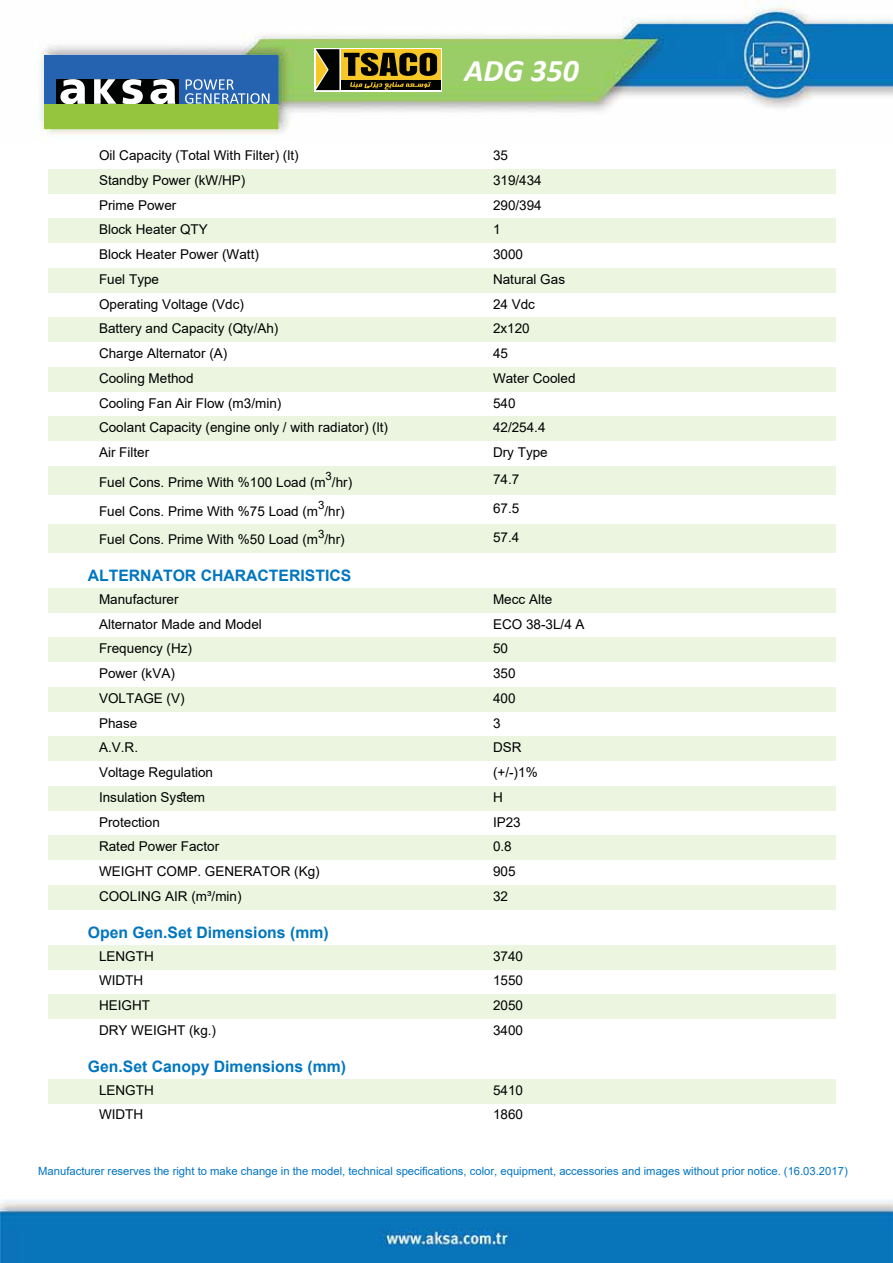
<style>
.page{position:relative;width:893px;height:1263px;background:#fff}
.page>*{position:absolute;margin:0;border:0;box-sizing:border-box;transform-origin:0 0}
.t1{font:italic 700 31.5px "Calibri";color:#fff}
.t2{font:700 15.75px "Arial";color:#0076bf}
.t3{font:13.5px "Arial";color:#000}
.t4{font:11.55px "Arial";color:#000}
.t5{font:11.25px "Arial";color:#0075c4}
</style>
<div class="page">
<img style="left:36px;top:0;width:856px;height:138px">
<img style="left:0;top:1200px;width:892px;height:63px">
<div style="left:48px;top:169px;width:394px;height:25px;background:#ebf5e0"></div>
<div style="left:442px;top:169px;width:394px;height:25px;background:#ebf5e0"></div>
<div style="left:48px;top:219px;width:394px;height:24px;background:#ebf5e0"></div>
<div style="left:442px;top:219px;width:394px;height:24px;background:#ebf5e0"></div>
<div style="left:48px;top:268px;width:394px;height:25px;background:#ebf5e0"></div>
<div style="left:442px;top:268px;width:394px;height:25px;background:#ebf5e0"></div>
<div style="left:48px;top:318px;width:394px;height:24px;background:#ebf5e0"></div>
<div style="left:442px;top:318px;width:394px;height:24px;background:#ebf5e0"></div>
<div style="left:48px;top:367px;width:394px;height:25px;background:#ebf5e0"></div>
<div style="left:442px;top:367px;width:394px;height:25px;background:#ebf5e0"></div>
<div style="left:48px;top:417px;width:394px;height:24px;background:#ebf5e0"></div>
<div style="left:442px;top:417px;width:394px;height:24px;background:#ebf5e0"></div>
<div style="left:48px;top:466px;width:394px;height:29px;background:#ebf5e0"></div>
<div style="left:442px;top:466px;width:394px;height:29px;background:#ebf5e0"></div>
<div style="left:48px;top:524px;width:394px;height:29px;background:#ebf5e0"></div>
<div style="left:442px;top:524px;width:394px;height:29px;background:#ebf5e0"></div>
<div style="left:48px;top:588px;width:394px;height:25px;background:#ebf5e0"></div>
<div style="left:442px;top:588px;width:394px;height:25px;background:#ebf5e0"></div>
<div style="left:48px;top:637px;width:394px;height:25px;background:#ebf5e0"></div>
<div style="left:442px;top:637px;width:394px;height:25px;background:#ebf5e0"></div>
<div style="left:48px;top:687px;width:394px;height:25px;background:#ebf5e0"></div>
<div style="left:442px;top:687px;width:394px;height:25px;background:#ebf5e0"></div>
<div style="left:48px;top:736px;width:394px;height:25px;background:#ebf5e0"></div>
<div style="left:442px;top:736px;width:394px;height:25px;background:#ebf5e0"></div>
<div style="left:48px;top:786px;width:394px;height:25px;background:#ebf5e0"></div>
<div style="left:442px;top:786px;width:394px;height:25px;background:#ebf5e0"></div>
<div style="left:48px;top:835px;width:394px;height:25px;background:#ebf5e0"></div>
<div style="left:442px;top:835px;width:394px;height:25px;background:#ebf5e0"></div>
<div style="left:48px;top:885px;width:394px;height:25px;background:#ebf5e0"></div>
<div style="left:442px;top:885px;width:394px;height:25px;background:#ebf5e0"></div>
<div style="left:48px;top:945px;width:394px;height:25px;background:#ebf5e0"></div>
<div style="left:442px;top:945px;width:394px;height:25px;background:#ebf5e0"></div>
<div style="left:48px;top:994px;width:394px;height:25px;background:#ebf5e0"></div>
<div style="left:442px;top:994px;width:394px;height:25px;background:#ebf5e0"></div>
<div style="left:48px;top:1079px;width:394px;height:25px;background:#ebf5e0"></div>
<div style="left:442px;top:1079px;width:394px;height:25px;background:#ebf5e0"></div>
<svg style="left:314px;top:48px;width:128px;height:44px"></svg>
<div style="left:340px;top:49px;width:100px;height:30px;background:linear-gradient(to bottom,#f6c726,#f6c726)"></div>
<div style="left:340px;top:81px;width:100px;height:9px;background:#010202"></div>
<svg style="left:316px;top:49px;width:121px;height:41px;background:#665415"></svg>
<div style="left:44px;top:104px;width:234px;height:24px;background:#95c43e"></div>
<div style="left:44px;top:55px;width:234px;height:49px;background:#2562af"></div>
<div style="left:57px;top:79px;width:122px;height:25px;background:#010202"></div>
<svg style="left:60px;top:79px;width:25px;height:25px"></svg>
<svg style="left:150px;top:79px;width:25px;height:25px"></svg>
<svg style="left:122px;top:79px;width:21px;height:25px"></svg>
<svg style="left:94px;top:79px;width:22px;height:25px"></svg>
<svg style="left:185px;top:79px;width:84px;height:25px"></svg>
<h1 class="t1" style="left:464px;top:48px;width:116px">ADG 350</h1>
<p class="t3" style="left:99px;top:146px;width:201px">Oil Capacity (Total With Filter) (lt)</p>
<p class="t3" style="left:493px;top:146px;width:17px">35</p>
<p class="t3" style="left:99px;top:171px;width:148px">Standby Power (kW/HP)</p>
<p class="t3" style="left:493px;top:171px;width:50px">319/434</p>
<p class="t3" style="left:99px;top:196px;width:79px">Prime Power</p>
<p class="t3" style="left:493px;top:196px;width:50px">290/394</p>
<p class="t3" style="left:99px;top:220px;width:110px">Block Heater QTY</p>
<p class="t3" style="left:493px;top:220px;width:9px">1</p>
<p class="t3" style="left:99px;top:245px;width:161px">Block Heater Power (Watt)</p>
<p class="t3" style="left:493px;top:245px;width:32px">3000</p>
<p class="t3" style="left:99px;top:270px;width:62px">Fuel Type</p>
<p class="t3" style="left:493px;top:270px;width:74px">Natural Gas</p>
<p class="t3" style="left:99px;top:295px;width:146px">Operating Voltage (Vdc)</p>
<p class="t3" style="left:493px;top:295px;width:44px">24 Vdc</p>
<p class="t3" style="left:99px;top:319px;width:181px">Battery and Capacity (Qty/Ah)</p>
<p class="t3" style="left:493px;top:319px;width:38px">2x120</p>
<p class="t3" style="left:99px;top:344px;width:130px">Charge Alternator (A)</p>
<p class="t3" style="left:493px;top:344px;width:17px">45</p>
<p class="t3" style="left:99px;top:369px;width:96px">Cooling Method</p>
<p class="t3" style="left:493px;top:369px;width:84px">Water Cooled</p>
<p class="t3" style="left:99px;top:394px;width:184px">Cooling Fan Air Flow (m3/min)</p>
<p class="t3" style="left:493px;top:394px;width:24px">540</p>
<p class="t3" style="left:99px;top:418px;width:290px">Coolant Capacity (engine only / with radiator) (lt)</p>
<p class="t3" style="left:493px;top:418px;width:54px">42/254.4</p>
<p class="t3" style="left:99px;top:443px;width:52px">Air Filter</p>
<p class="t3" style="left:493px;top:443px;width:56px">Dry Type</p>
<p class="t3" style="left:99px;top:473px;width:228px">Fuel Cons. Prime With %100 Load (m</p>
<p class="t4" style="left:325px;top:468px;width:8px">3</p>
<p class="t3" style="left:332px;top:473px;width:22px">/hr)</p>
<p class="t3" style="left:493px;top:470px;width:28px">74.7</p>
<p class="t4" style="left:318px;top:497px;width:8px">3</p>
<p class="t3" style="left:324px;top:501px;width:22px">/hr)</p>
<p class="t3" style="left:493px;top:499px;width:28px">67.5</p>
<p class="t3" style="left:99px;top:501px;width:221px">Fuel Cons. Prime With %75 Load (m</p>
<p class="t4" style="left:318px;top:526px;width:8px">3</p>
<p class="t3" style="left:324px;top:530px;width:22px">/hr)</p>
<p class="t3" style="left:493px;top:528px;width:28px">57.4</p>
<p class="t2" style="left:88px;top:565px;width:265px">ALTERNATOR CHARACTERISTICS</p>
<p class="t3" style="left:99px;top:590px;width:81px">Manufacturer</p>
<p class="t3" style="left:493px;top:590px;width:61px">Mecc Alte</p>
<p class="t3" style="left:99px;top:615px;width:164px">Alternator Made and Model</p>
<p class="t3" style="left:493px;top:615px;width:93px">ECO 38-3L/4 A</p>
<p class="t3" style="left:99px;top:639px;width:95px">Frequency (Hz)</p>
<p class="t3" style="left:493px;top:639px;width:17px">50</p>
<p class="t3" style="left:99px;top:664px;width:77px">Power (kVA)</p>
<p class="t3" style="left:493px;top:664px;width:24px">350</p>
<p class="t3" style="left:99px;top:689px;width:87px">VOLTAGE (V)</p>
<p class="t3" style="left:493px;top:689px;width:24px">400</p>
<p class="t3" style="left:99px;top:714px;width:40px">Phase</p>
<p class="t3" style="left:493px;top:714px;width:9px">3</p>
<p class="t3" style="left:99px;top:738px;width:41px">A.V.R.</p>
<p class="t3" style="left:493px;top:738px;width:30px">DSR</p>
<p class="t3" style="left:99px;top:763px;width:116px">Voltage Regulation</p>
<p class="t3" style="left:493px;top:763px;width:46px">(+/-)1%</p>
<p class="t3" style="left:99px;top:788px;width:108px">Insulation System</p>
<p class="t3" style="left:493px;top:788px;width:11px">H</p>
<p class="t3" style="left:99px;top:813px;width:62px">Protection</p>
<p class="t3" style="left:493px;top:813px;width:29px">IP23</p>
<p class="t3" style="left:99px;top:837px;width:122px">Rated Power Factor</p>
<p class="t3" style="left:493px;top:837px;width:20px">0.8</p>
<p class="t3" style="left:99px;top:862px;width:222px">WEIGHT COMP. GENERATOR (Kg)</p>
<p class="t3" style="left:493px;top:862px;width:24px">905</p>
<p class="t3" style="left:99px;top:887px;width:144px">COOLING AIR (m³/min)</p>
<p class="t3" style="left:493px;top:887px;width:17px">32</p>
<p class="t2" style="left:88px;top:921px;width:242px">Open Gen.Set Dimensions (mm)</p>
<p class="t3" style="left:99px;top:947px;width:56px">LENGTH</p>
<p class="t3" style="left:493px;top:947px;width:32px">3740</p>
<p class="t3" style="left:99px;top:971px;width:46px">WIDTH</p>
<p class="t3" style="left:493px;top:971px;width:32px">1550</p>
<p class="t3" style="left:99px;top:996px;width:53px">HEIGHT</p>
<p class="t3" style="left:493px;top:996px;width:32px">2050</p>
<p class="t3" style="left:99px;top:1021px;width:119px">DRY WEIGHT (kg.)</p>
<p class="t3" style="left:493px;top:1021px;width:32px">3400</p>
<p class="t2" style="left:88px;top:1055px;width:260px">Gen.Set Canopy Dimensions (mm)</p>
<p class="t3" style="left:99px;top:1081px;width:56px">LENGTH</p>
<p class="t3" style="left:493px;top:1081px;width:32px">5410</p>
<p class="t3" style="left:99px;top:1105px;width:46px">WIDTH</p>
<p class="t3" style="left:493px;top:1105px;width:32px">1860</p>
<p class="t3" style="left:99px;top:530px;width:221px">Fuel Cons. Prime With %50 Load (m</p>
<p class="t5" style="left:38px;top:1163px;width:811px">Manufacturer reserves the right to make change in the model, technical specifications, color, equipment, accessories and images without prior notice. (16.03.2017)</p>
</div>
